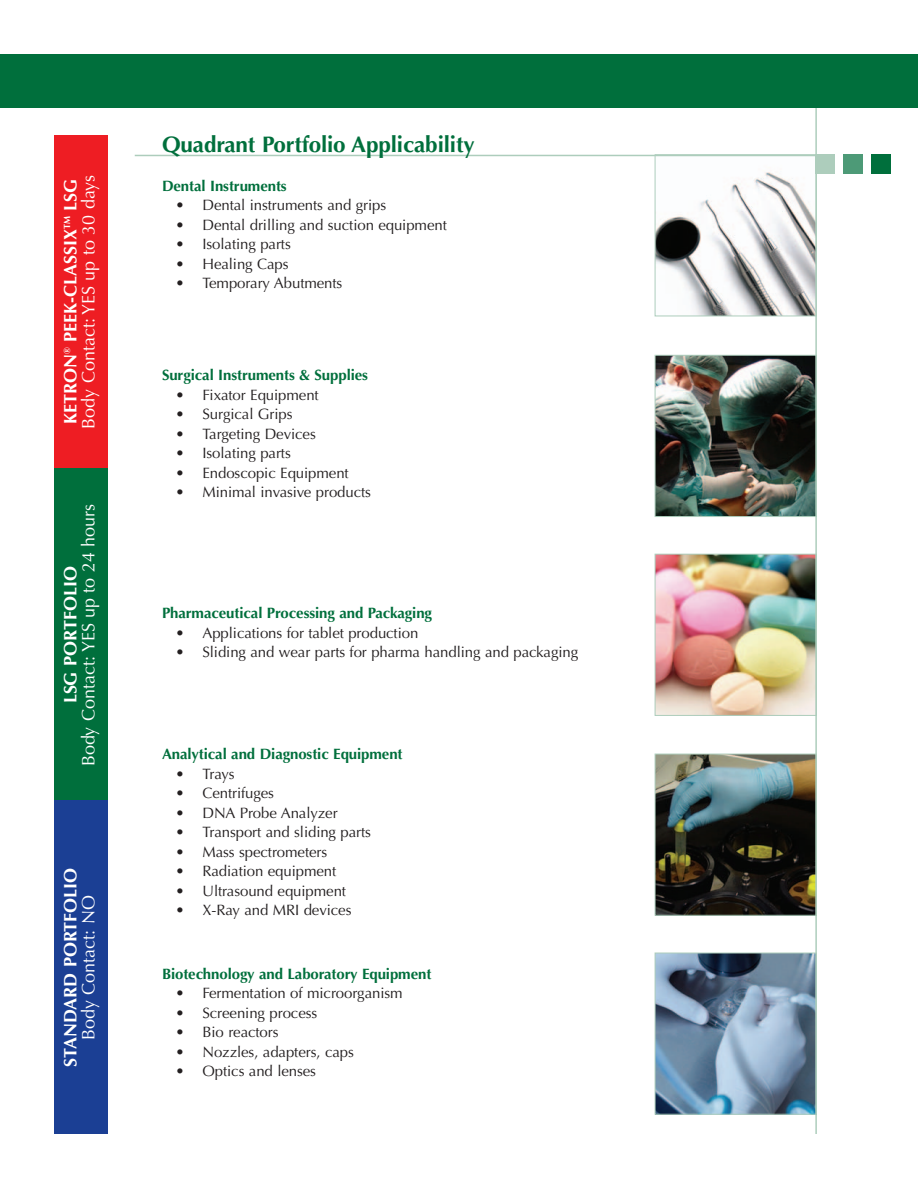
<style>
.page{position:relative;width:918px;height:1188px;background:#fff}
.page>*{position:absolute;margin:0;border:0;box-sizing:border-box;transform-origin:0 0}
.t1{font:700 22.5px "Optima";letter-spacing:-.005em;color:#006f3c}
.t2{font:18px/18px "Optima";color:#fff}
.t3{font:700 18px "Optima";color:#fff}
.t4{font:15px "Optima";letter-spacing:-.005em;color:#231f20}
.t5{font:700 15px "Optima";letter-spacing:-.005em;color:#006f3c}
.s1{font-weight:700}
</style>
<div class="page">
<div style="left:54px;top:135px;width:54px;height:333px;background:#ee1d23"></div>
<div style="left:54px;top:468px;width:54px;height:333px;background:#006f3c"></div>
<div style="left:54px;top:801px;width:54px;height:333px;background:#1b3f94"></div>
<img style="left:657px;top:156px;width:158px;height:158px">
<div style="left:655px;top:154px;width:162px;height:162px;border:1px solid #adcdbc"></div>
<img style="left:657px;top:357px;width:158px;height:158px">
<div style="left:655px;top:355px;width:162px;height:162px;border:1px solid #adcdbc"></div>
<img style="left:657px;top:556px;width:158px;height:158px">
<div style="left:655px;top:554px;width:162px;height:162px;border:1px solid #adcdbc"></div>
<img style="left:657px;top:756px;width:158px;height:158px">
<div style="left:655px;top:754px;width:162px;height:162px;border:1px solid #adcdbc"></div>
<img style="left:657px;top:955px;width:158px;height:158px">
<div style="left:655px;top:953px;width:162px;height:162px;border:1px solid #adcdbc"></div>
<div style="left:843px;top:154px;width:20px;height:20px;background:#4d9a77"></div>
<div style="left:872px;top:154px;width:19px;height:20px;background:#006f3c"></div>
<div style="left:816px;top:154px;width:19px;height:20px;background:#adcdbc"></div>
<hr style="left:135px;top:155px;width:681px;height:1px;background:#adcdbc">
<hr style="left:815px;top:107px;width:2px;height:1027px;background:#adcdbc">
<div style="left:0;top:54px;width:918px;height:54px;background:#006f3c"></div>
<p class="t2" style="left:63px;top:429px;width:255px;rotate:-90deg"><span class="s1">KETRON</span><sup>®</sup> <span class="s1">PEEK-CLASSIX</span><sup>TM</sup> <span class="s1">LSG<br></span>Body Contact: YES up to 30 days</p>
<p class="t2" style="left:81px;top:766px;width:264px;rotate:-90deg">Body Contact: YES up to 24 hours</p>
<p class="t3" style="left:63px;top:703px;width:139px;rotate:-90deg">LSG PORTFOLIO</p>
<p class="t3" style="left:63px;top:1067px;width:201px;rotate:-90deg">STANDARD PORTFOLIO</p>
<p class="t2" style="left:81px;top:1040px;width:146px;rotate:-90deg">Body Contact: NO</p>
<h1 class="t1" style="left:162px;top:135px;width:314px">Quadrant Portfolio Applicability</h1>
<p class="t5" style="left:162px;top:180px;width:126px">Dental Instruments</p>
<p class="t4" style="left:176px;top:199px;width:212px">• Dental instruments and grips</p>
<p class="t4" style="left:176px;top:219px;width:273px">• Dental drilling and suction equipment</p>
<p class="t4" style="left:176px;top:238px;width:117px">• Isolating parts</p>
<p class="t4" style="left:176px;top:258px;width:115px">• Healing Caps</p>
<p class="t4" style="left:176px;top:277px;width:168px">• Temporary Abutments</p>
<p class="t5" style="left:162px;top:369px;width:208px">Surgical Instruments &amp; Supplies</p>
<p class="t4" style="left:176px;top:388px;width:145px">• Fixator Equipment</p>
<p class="t4" style="left:176px;top:408px;width:119px">• Surgical Grips</p>
<p class="t4" style="left:176px;top:427px;width:142px">• Targeting Devices</p>
<p class="t4" style="left:176px;top:447px;width:117px">• Isolating parts</p>
<p class="t4" style="left:176px;top:466px;width:175px">• Endoscopic Equipment</p>
<p class="t4" style="left:176px;top:486px;width:197px">• Minimal invasive products</p>
<p class="t5" style="left:162px;top:607px;width:272px">Pharmaceutical Processing and Packaging</p>
<p class="t4" style="left:176px;top:627px;width:244px">• Applications for tablet production</p>
<p class="t4" style="left:176px;top:646px;width:404px">• Sliding and wear parts for pharma handling and packaging</p>
<p class="t5" style="left:162px;top:748px;width:242px">Analytical and Diagnostic Equipment</p>
<p class="t4" style="left:176px;top:768px;width:61px">• Trays</p>
<p class="t4" style="left:176px;top:787px;width:100px">• Centrifuges</p>
<p class="t4" style="left:176px;top:807px;width:164px">• DNA Probe Analyzer</p>
<p class="t4" style="left:176px;top:826px;width:197px">• Transport and sliding parts</p>
<p class="t4" style="left:176px;top:846px;width:153px">• Mass spectrometers</p>
<p class="t4" style="left:176px;top:865px;width:162px">• Radiation equipment</p>
<p class="t4" style="left:176px;top:885px;width:172px">• Ultrasound equipment</p>
<p class="t4" style="left:176px;top:904px;width:178px">• X-Ray and MRI devices</p>
<p class="t5" style="left:162px;top:968px;width:271px">Biotechnology and Laboratory Equipment</p>
<p class="t4" style="left:176px;top:987px;width:229px">• Fermentation of microorganism</p>
<p class="t4" style="left:176px;top:1007px;width:143px">• Screening process</p>
<p class="t4" style="left:176px;top:1026px;width:105px">• Bio reactors</p>
<p class="t4" style="left:176px;top:1046px;width:180px">• Nozzles, adapters, caps</p>
<p class="t4" style="left:176px;top:1065px;width:142px">• Optics and lenses</p>
</div>
